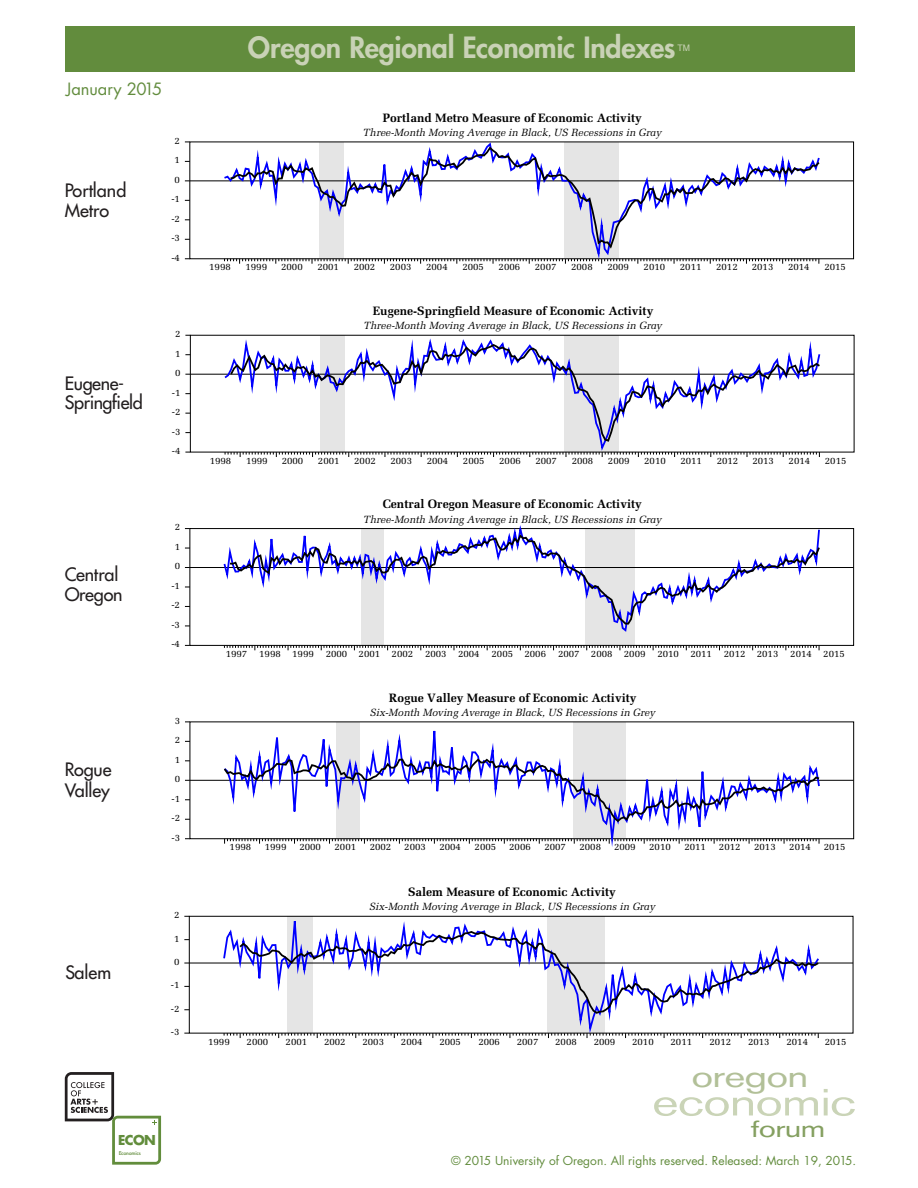
<style>
.page{position:relative;width:918px;height:1188px;background:#fff}
.page>*{position:absolute;margin:0;border:0;box-sizing:border-box;transform-origin:0 0}
.t1{font:37.65px "Akzidenz Grotesk BQ";letter-spacing:-.02em;color:#cad4b7;scale:1.36 1}
.t2{font:29.7px "Akzidenz Grotesk BQ";letter-spacing:-.02em;color:#b2c098;scale:1.36 1}
.t3{font:800 28.5px "Futura";letter-spacing:-.005em;color:#c9d2b6}
.t4{font:23.55px "Akzidenz Grotesk BQ";letter-spacing:-.02em;color:#85a061;scale:1.36 1}
.t5{font:18px/19.5px "Futura";letter-spacing:-.01em;color:#231f20}
.t6{font:16.5px "Futura";letter-spacing:-.005em;color:#628c3d}
.t7{font:700 13.35px "Futura";color:#628d3c}
.t8{font:700 12.15px "Melior";color:#000}
.t9{font:12px "Futura";color:#628c3d}
.t10{font:italic 10.5px "Melior";color:#000}
.t11{font:9.75px "Melior";color:#000}
.t12{font:9px "Helvetica SC850";color:#c9d2b6}
.t13{font:500 5.1px "Futura";letter-spacing:-.045em;color:#628d3c}
</style>
<div class="page">
<hr style="left:190px;top:181px;width:664px;height:1px;background:#000">
<svg style="left:222px;top:141px;width:599px;height:123px"></svg>
<svg style="left:228px;top:145px;width:593px;height:106px"></svg>
<svg style="left:225px;top:454px;width:595px;height:3px"></svg>
<hr style="left:190px;top:374px;width:664px;height:1px;background:#000">
<svg style="left:223px;top:334px;width:599px;height:120px"></svg>
<svg style="left:229px;top:343px;width:593px;height:100px"></svg>
<hr style="left:190px;top:780px;width:664px;height:1px;background:#000">
<svg style="left:222px;top:721px;width:599px;height:126px"></svg>
<svg style="left:222px;top:757px;width:599px;height:66px"></svg>
<hr style="left:189px;top:963px;width:664px;height:1px;background:#000">
<svg style="left:222px;top:915px;width:599px;height:123px"></svg>
<svg style="left:238px;top:930px;width:583px;height:85px"></svg>
<svg style="left:224px;top:646px;width:596px;height:4px"></svg>
<div style="left:361px;top:529px;width:22px;height:116px;background:#e5e5e5"></div>
<div style="left:585px;top:529px;width:50px;height:116px;background:#e5e5e5"></div>
<hr style="left:190px;top:567px;width:664px;height:1px;background:#000">
<div style="left:190px;top:528px;width:664px;height:118px;border:1px solid #000"></div>
<svg style="left:222px;top:525px;width:599px;height:109px"></svg>
<svg style="left:228px;top:533px;width:593px;height:92px"></svg>
<svg style="left:65px;top:1072px;width:96px;height:93px"></svg>
<div style="left:65px;top:26px;width:789px;height:45px;background:#628c3d"></div>
<p class="t6" style="left:66px;top:78px;width:97px">January 2015</p>
<p class="t5" style="left:65px;top:181px;width:63px">Portland</p>
<p class="t5" style="left:65px;top:200px;width:46px">Metro</p>
<p class="t11" style="left:175px;top:135px;width:7px">2</p>
<p class="t11" style="left:175px;top:154px;width:7px">1</p>
<p class="t11" style="left:175px;top:174px;width:7px">0</p>
<p class="t11" style="left:171px;top:193px;width:10px">-1</p>
<p class="t11" style="left:171px;top:212px;width:10px">-2</p>
<p class="t11" style="left:171px;top:232px;width:10px">-3</p>
<p class="t11" style="left:171px;top:251px;width:10px">-4</p>
<p class="t5" style="left:65px;top:373px;width:80px">Eugene-<br>Springfield</p>
<p class="t5" style="left:65px;top:565px;width:59px">Central<br>Oregon</p>
<p class="t5" style="left:65px;top:759px;width:48px;line-height:21px">Rogue<br>Valley</p>
<p class="t11" style="left:175px;top:328px;width:7px">2</p>
<p class="t11" style="left:175px;top:348px;width:7px">1</p>
<p class="t11" style="left:175px;top:367px;width:7px">0</p>
<p class="t11" style="left:172px;top:387px;width:10px">-1</p>
<p class="t11" style="left:172px;top:406px;width:10px">-2</p>
<p class="t11" style="left:172px;top:426px;width:10px">-3</p>
<p class="t11" style="left:172px;top:445px;width:10px">-4</p>
<p class="t11" style="left:175px;top:521px;width:7px">2</p>
<p class="t11" style="left:175px;top:541px;width:7px">1</p>
<p class="t11" style="left:175px;top:560px;width:7px">0</p>
<p class="t11" style="left:171px;top:580px;width:10px">-1</p>
<p class="t11" style="left:171px;top:599px;width:10px">-2</p>
<p class="t11" style="left:171px;top:619px;width:10px">-3</p>
<p class="t11" style="left:171px;top:638px;width:10px">-4</p>
<p class="t11" style="left:175px;top:714px;width:7px">3</p>
<p class="t11" style="left:175px;top:734px;width:7px">2</p>
<p class="t11" style="left:175px;top:753px;width:7px">1</p>
<p class="t11" style="left:175px;top:773px;width:7px">0</p>
<p class="t11" style="left:171px;top:792px;width:10px">-1</p>
<p class="t11" style="left:171px;top:812px;width:10px">-2</p>
<p class="t11" style="left:171px;top:831px;width:10px">-3</p>
<p class="t5" style="left:65px;top:963px;width:47px">Salem</p>
<p class="t11" style="left:174px;top:909px;width:7px">2</p>
<p class="t11" style="left:174px;top:932px;width:7px">1</p>
<p class="t11" style="left:174px;top:956px;width:7px">0</p>
<p class="t11" style="left:171px;top:979px;width:10px">-1</p>
<p class="t11" style="left:171px;top:1003px;width:10px">-2</p>
<p class="t11" style="left:171px;top:1026px;width:10px">-3</p>
<p class="t7" style="left:118px;top:1130px;width:39px">ECON</p>
<p class="t13" style="left:119px;top:1150px;width:24px">Economics</p>
<p class="t3" style="left:248px;top:29px;width:429px">Oregon Regional Economic Indexes</p>
<p class="t12" style="left:678px;top:41px;width:14px">TM</p>
<p class="t8" style="left:383px;top:110px;width:261px">Portland Metro Measure of Economic Activity</p>
<p class="t10" style="left:363px;top:126px;width:300px">Three-Month Moving Average in Black, US Recessions in Gray</p>
<p class="t11" style="left:209px;top:261px;width:23px">1998</p>
<p class="t11" style="left:245px;top:261px;width:23px">1999</p>
<p class="t11" style="left:281px;top:261px;width:23px">2000</p>
<p class="t11" style="left:317px;top:261px;width:23px">2001</p>
<p class="t11" style="left:354px;top:261px;width:23px">2002</p>
<p class="t11" style="left:390px;top:261px;width:23px">2003</p>
<p class="t11" style="left:426px;top:261px;width:23px">2004</p>
<p class="t11" style="left:462px;top:261px;width:23px">2005</p>
<p class="t11" style="left:499px;top:261px;width:23px">2006</p>
<p class="t11" style="left:535px;top:261px;width:23px">2007</p>
<p class="t11" style="left:571px;top:261px;width:23px">2008</p>
<p class="t11" style="left:607px;top:261px;width:23px">2009</p>
<p class="t11" style="left:644px;top:261px;width:23px">2010</p>
<p class="t11" style="left:680px;top:261px;width:23px">2011</p>
<p class="t11" style="left:716px;top:261px;width:23px">2012</p>
<p class="t11" style="left:752px;top:261px;width:23px">2013</p>
<p class="t11" style="left:788px;top:261px;width:23px">2014</p>
<p class="t11" style="left:824px;top:261px;width:23px">2015</p>
<p class="t8" style="left:373px;top:303px;width:282px">Eugene-Springfield Measure of Economic Activity</p>
<p class="t10" style="left:364px;top:319px;width:300px">Three-Month Moving Average in Black, US Recessions in Gray</p>
<p class="t11" style="left:210px;top:455px;width:23px">1998</p>
<p class="t11" style="left:246px;top:455px;width:23px">1999</p>
<p class="t11" style="left:282px;top:455px;width:23px">2000</p>
<p class="t11" style="left:318px;top:455px;width:23px">2001</p>
<p class="t11" style="left:354px;top:455px;width:23px">2002</p>
<p class="t11" style="left:390px;top:455px;width:23px">2003</p>
<p class="t11" style="left:427px;top:455px;width:23px">2004</p>
<p class="t11" style="left:463px;top:455px;width:23px">2005</p>
<p class="t11" style="left:499px;top:455px;width:23px">2006</p>
<p class="t11" style="left:535px;top:455px;width:23px">2007</p>
<p class="t11" style="left:572px;top:455px;width:23px">2008</p>
<p class="t11" style="left:608px;top:455px;width:23px">2009</p>
<p class="t11" style="left:644px;top:455px;width:23px">2010</p>
<p class="t11" style="left:680px;top:455px;width:23px">2011</p>
<p class="t11" style="left:717px;top:455px;width:23px">2012</p>
<p class="t11" style="left:752px;top:455px;width:23px">2013</p>
<p class="t11" style="left:789px;top:455px;width:23px">2014</p>
<p class="t11" style="left:825px;top:455px;width:23px">2015</p>
<p class="t8" style="left:383px;top:497px;width:261px">Central Oregon Measure of Economic Activity</p>
<p class="t10" style="left:363px;top:513px;width:300px">Three-Month Moving Average in Black, US Recessions in Gray</p>
<p class="t11" style="left:226px;top:648px;width:621px">1997 1998 1999 2000 2001 2002 2003 2004 2005 2006 2007 2008 2009 2010 2011 2012 2013 2014 2015</p>
<p class="t8" style="left:389px;top:690px;width:249px">Rogue Valley Measure of Economic Activity</p>
<p class="t10" style="left:370px;top:706px;width:287px">Six-Month Moving Average in Black, US Recessions in Grey</p>
<p class="t11" style="left:230px;top:841px;width:23px">1998</p>
<p class="t11" style="left:265px;top:841px;width:23px">1999</p>
<p class="t11" style="left:299px;top:841px;width:23px">2000</p>
<p class="t11" style="left:335px;top:841px;width:23px">2001</p>
<p class="t11" style="left:370px;top:841px;width:23px">2002</p>
<p class="t11" style="left:404px;top:841px;width:23px">2003</p>
<p class="t11" style="left:439px;top:841px;width:23px">2004</p>
<p class="t11" style="left:475px;top:841px;width:23px">2005</p>
<p class="t11" style="left:509px;top:841px;width:23px">2006</p>
<p class="t11" style="left:544px;top:841px;width:23px">2007</p>
<p class="t11" style="left:579px;top:841px;width:23px">2008</p>
<p class="t11" style="left:614px;top:841px;width:23px">2009</p>
<p class="t11" style="left:649px;top:841px;width:23px">2010</p>
<p class="t11" style="left:684px;top:841px;width:23px">2011</p>
<p class="t11" style="left:719px;top:841px;width:23px">2012</p>
<p class="t11" style="left:754px;top:841px;width:23px">2013</p>
<p class="t11" style="left:789px;top:841px;width:23px">2014</p>
<p class="t11" style="left:824px;top:841px;width:23px">2015</p>
<p class="t8" style="left:408px;top:884px;width:209px">Salem Measure of Economic Activity</p>
<p class="t10" style="left:369px;top:901px;width:288px">Six-Month Moving Average in Black, US Recessions in Gray</p>
<p class="t11" style="left:208px;top:1036px;width:23px">1999</p>
<p class="t11" style="left:247px;top:1036px;width:23px">2000</p>
<p class="t11" style="left:286px;top:1036px;width:23px">2001</p>
<p class="t11" style="left:324px;top:1036px;width:23px">2002</p>
<p class="t11" style="left:362px;top:1036px;width:23px">2003</p>
<p class="t11" style="left:401px;top:1036px;width:23px">2004</p>
<p class="t11" style="left:439px;top:1036px;width:23px">2005</p>
<p class="t11" style="left:478px;top:1036px;width:23px">2006</p>
<p class="t11" style="left:517px;top:1036px;width:23px">2007</p>
<p class="t11" style="left:555px;top:1036px;width:23px">2008</p>
<p class="t11" style="left:594px;top:1036px;width:23px">2009</p>
<p class="t11" style="left:632px;top:1036px;width:23px">2010</p>
<p class="t11" style="left:671px;top:1036px;width:23px">2011</p>
<p class="t11" style="left:710px;top:1036px;width:23px">2012</p>
<p class="t11" style="left:748px;top:1036px;width:23px">2013</p>
<p class="t11" style="left:786px;top:1036px;width:23px">2014</p>
<p class="t11" style="left:825px;top:1036px;width:23px">2015</p>
<p class="t2" style="left:691px;top:1059px;width:88px">oregon</p>
<p class="t1" style="left:652px;top:1080px;width:152px">economic</p>
<p class="t4" style="left:751px;top:1114px;width:56px">forum</p>
<p class="t9" style="left:451px;top:1152px;width:407px">© 2015 University of Oregon. All rights reserved. Released: March 19, 2015.</p>
</div>
